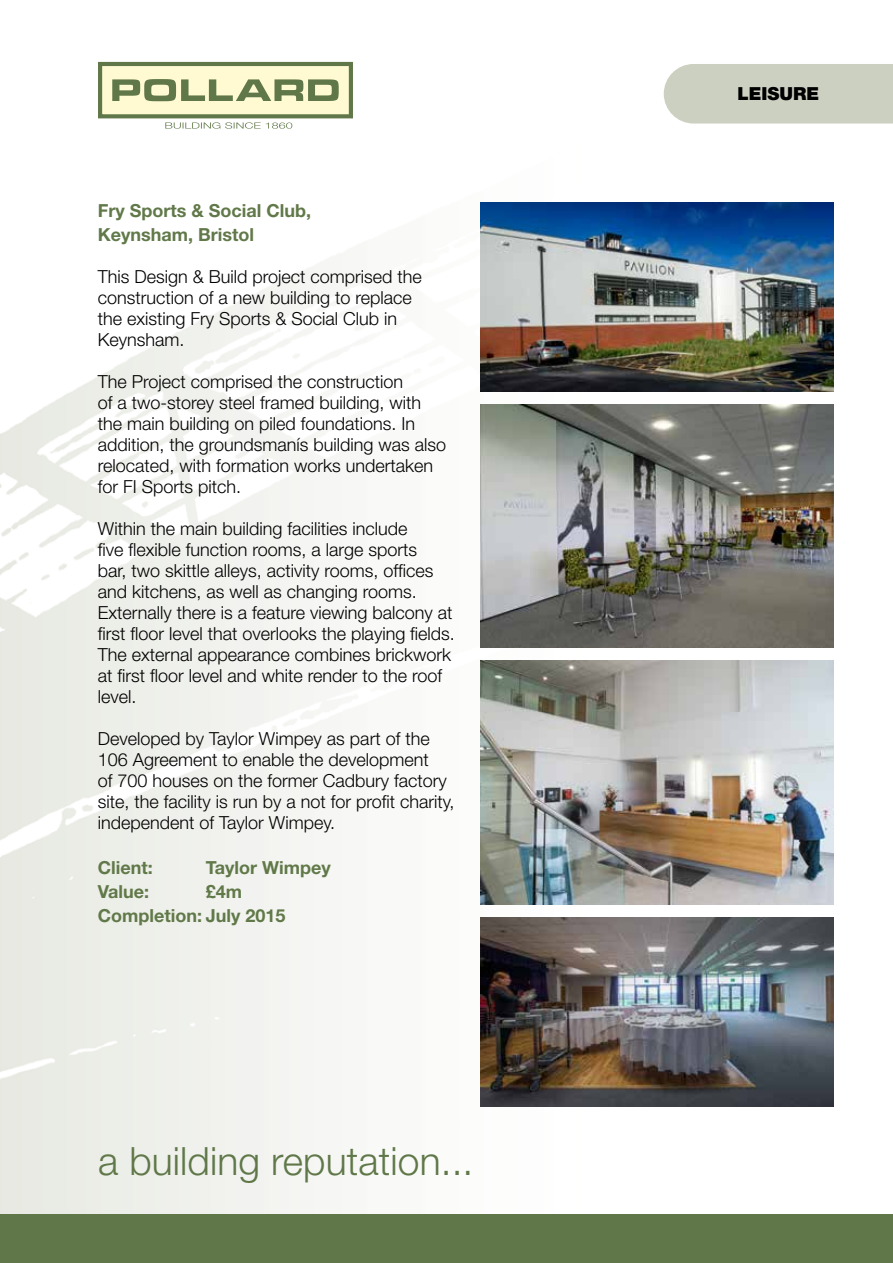
<style>
.page{position:relative;width:893px;height:1263px;background:#fff}
.page>*{position:absolute;margin:0;border:0;box-sizing:border-box;transform-origin:0 0}
.t1{font:300 39px "Helvetica Neue LT";letter-spacing:.005em;color:#607849}
.t2{font:300 18px/21px "Helvetica Neue LT";color:#000}
.t3{font:700 18px/24px "Helvetica Neue LT";color:#617949}
.t4{font:900 18px "Helvetica Neue LT";color:#000}
</style>
<div class="page">
<img style="left:0;top:61px;width:893px;height:1154px">
<svg style="left:98px;top:62px;width:255px;height:67px;background:#ccd1ad"></svg>
<div style="left:664px;top:64px;width:229px;height:60px;background:#ccd0c0"></div>
<div style="left:0;top:1215px;width:893px;height:48px;background:#607849"></div>
<img style="left:480px;top:202px;width:354px;height:190px">
<img style="left:480px;top:404px;width:354px;height:243px">
<img style="left:480px;top:660px;width:354px;height:244px">
<img style="left:480px;top:917px;width:354px;height:189px">
<p class="t3" style="left:98px;top:198px;width:215px">Fry Sports &amp; Social Club,<br>Keynsham, Bristol</p>
<p class="t2" style="left:98px;top:265px;width:326px">This Design &amp; Build project comprised the construction of a new building to replace the existing Fry Sports &amp; Social Club in Keynsham.</p>
<p class="t2" style="left:98px;top:370px;width:350px">The Project comprised the construction<br>of a two-storey steel framed building, with the main building on piled foundations. In addition, the groundsmanís building was also relocated, with formation works undertaken for FI Sports pitch.</p>
<p class="t2" style="left:98px;top:517px;width:359px">Within the main building facilities include<br>five flexible function rooms, a large sports<br>bar, two skittle alleys, activity rooms, offices and kitchens, as well as changing rooms.<br>Externally there is a feature viewing balcony at first floor level that overlooks the playing fields.<br>The external appearance combines brickwork at first floor level and white render to the roof level.</p>
<p class="t2" style="left:98px;top:727px;width:358px">Developed by Taylor Wimpey as part of the 106 Agreement to enable the development<br>of 700 houses on the former Cadbury factory site, the facility is run by a not for profit charity, independent of Taylor Wimpey.</p>
<p class="t3" style="left:98px;top:855px;width:56px">Client:</p>
<p class="t3" style="left:206px;top:855px;width:126px">Taylor Wimpey</p>
<p class="t3" style="left:98px;top:879px;width:53px">Value:</p>
<p class="t3" style="left:98px;top:879px;width:189px;text-indent:108px">£4m<br>Completion: July 2015</p>
<h1 class="t1" style="left:98px;top:1137px;width:377px">a building reputation...</h1>
<p class="t4" style="left:737px;top:83px;width:83px">LEISURE</p>
</div>
